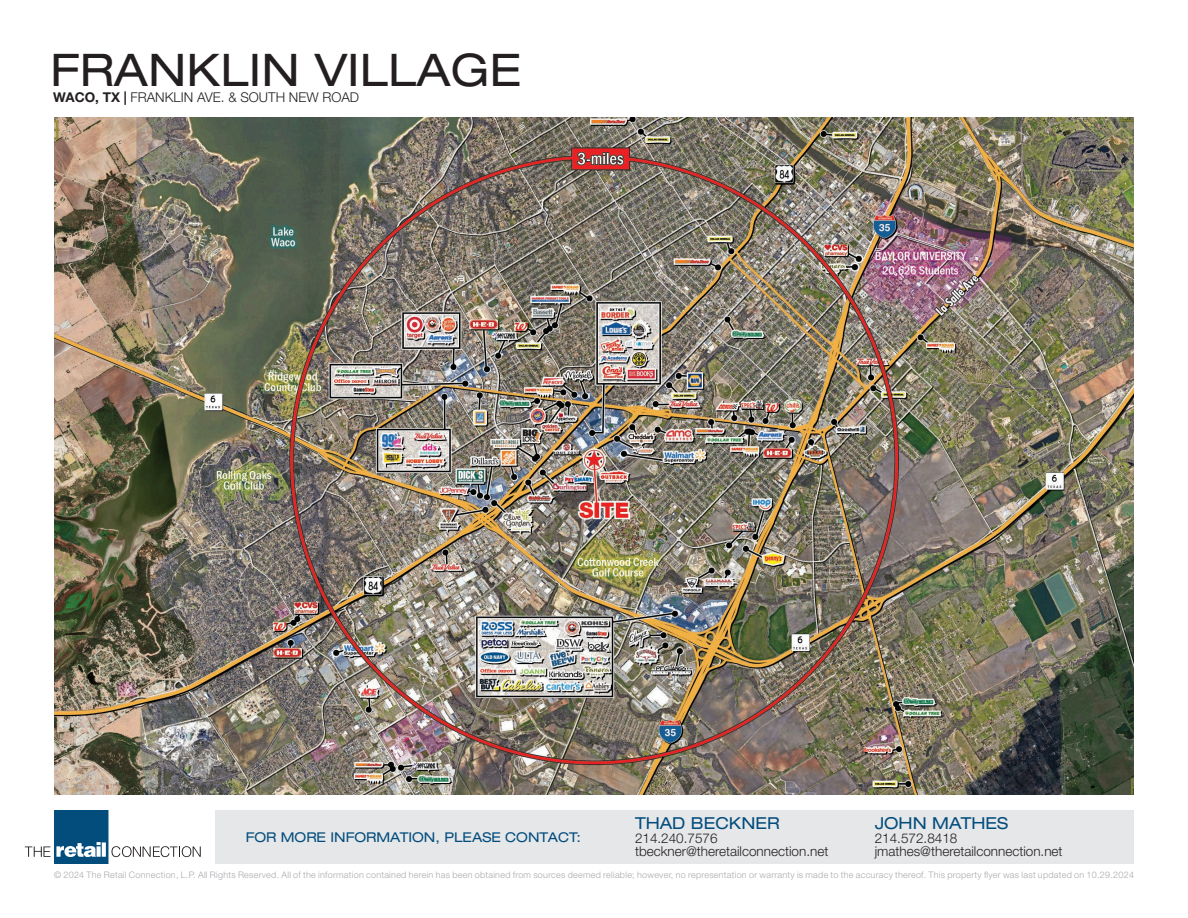
<style>
.page{position:relative;width:1188px;height:918px;background:#fff}
.page>*{position:absolute;margin:0;border:0;box-sizing:border-box;transform-origin:0 0}
.t1{font:expanded 45px "Helvetica Neue LT Std";color:#231f20}
.t2{font:expanded 16.5px "Helvetica Neue LT Std";color:#034d7d}
.t3{font:300 13.5px "Helvetica Neue LT Std";color:#231f20}
.t4{font:expanded 13.5px "Helvetica Neue LT Std";color:#034d7d}
.t5{font:300 9px "Helvetica Neue LT Std";letter-spacing:.03em;color:#a8a9ad}
.s1{font-weight:700}
</style>
<div class="page">
<svg style="left:25px;top:810px;width:176px;height:54px"></svg>
<div style="left:216px;top:810px;width:918px;height:54px;background:#e6e7e9"></div>
<img style="left:54px;top:117px;width:1080px;height:678px">
<p class="t1" style="left:51px;top:43px;width:472px">FRANKLIN VILLAGE</p>
<p class="t3" style="left:53px;top:89px;width:308px"><span class="s1">WACO, TX |</span> FRANKLIN AVE. &amp; SOUTH NEW ROAD</p>
<p class="t4" style="left:246px;top:829px;width:337px">FOR MORE INFORMATION, PLEASE CONTACT:</p>
<p class="t2" style="left:635px;top:814px;width:146px">THAD BECKNER</p>
<p class="t3" style="left:635px;top:830px;width:84px">214.240.7576</p>
<p class="t3" style="left:635px;top:843px;width:195px">tbeckner@theretailconnection.net</p>
<p class="t2" style="left:875px;top:814px;width:135px">JOHN MATHES</p>
<p class="t3" style="left:875px;top:830px;width:84px">214.572.8418</p>
<p class="t3" style="left:875px;top:843px;width:189px">jmathes@theretailconnection.net</p>
<p class="t5" style="left:54px;top:869px;width:1082px">© 2024 The Retail Connection, L.P. All Rights Reserved. All of the information contained herein has been obtained from sources deemed reliable; however, no representation or warranty is made to the accuracy thereof. This property flyer was last updated on 10.29.2024</p>
</div>
